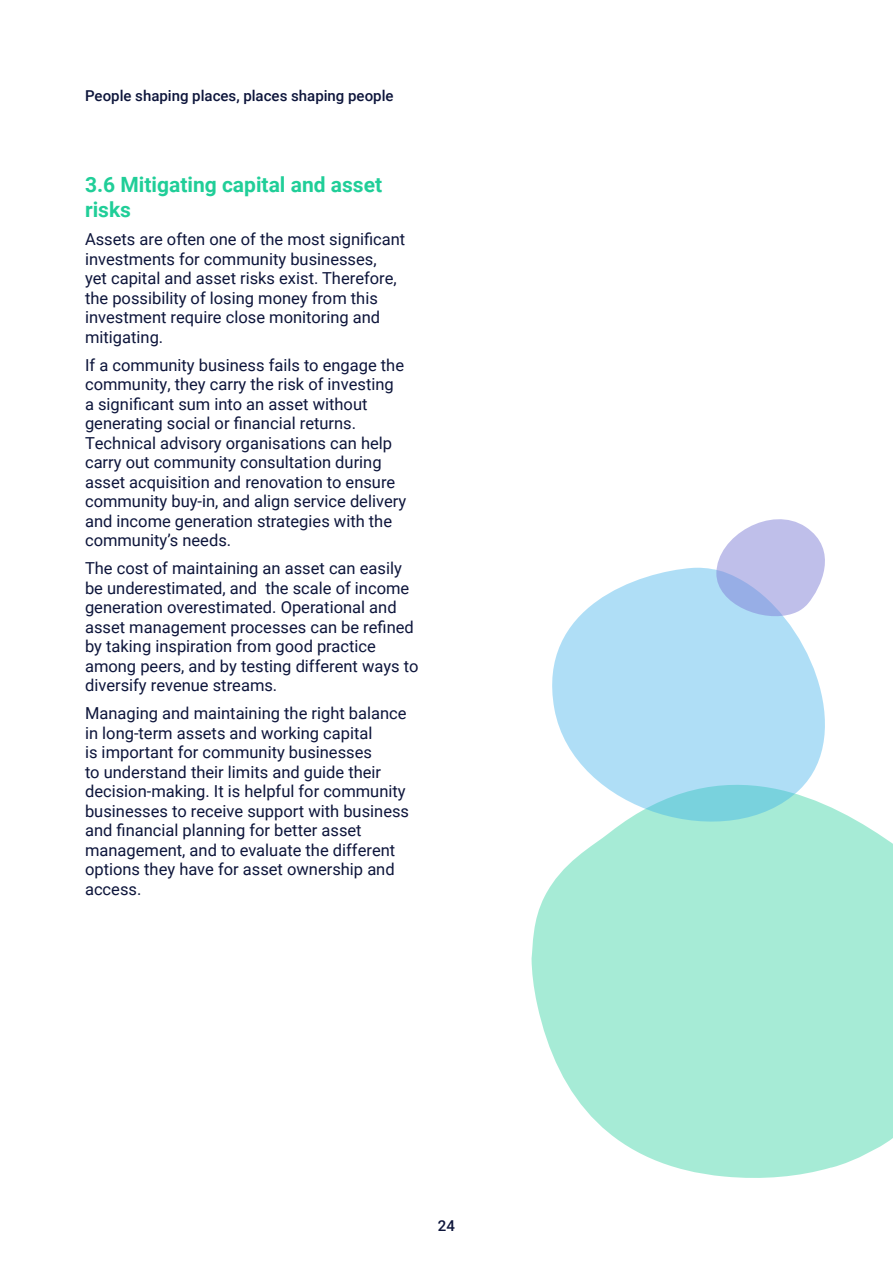
<style>
.page{position:relative;width:893px;height:1263px;background:#fff}
.page>*{position:absolute;margin:0;border:0;box-sizing:border-box;transform-origin:0 0}
.SECTION_TITLE_GREEN{font:700 21px/25.2px "Roboto";color:#20ce98}
.Body_Copy{font:16.5px/19.5px "Roboto";color:#0d153b}
.t1{font:500 15px "Roboto";color:#0d153b}
</style>
<div class="page">
<svg style="left:531px;top:820px;width:362px;height:358px;background:#b0edda"></svg>
<svg style="left:536px;top:567px;width:320px;height:290px;fill:#afdef6"></svg>
<svg style="left:716px;top:519px;width:124px;height:104px"></svg>
<p class="t1" style="left:85px;top:85px;width:310px">People shaping places, places shaping people</p>
<p class="SECTION_TITLE_GREEN" style="left:85px;top:171px;width:299px">3.6 Mitigating capital and asset risks</p>
<p class="Body_Copy" style="left:85px;top:229px;width:322px">Assets are often one of the most significant investments for community businesses,<br>yet capital and asset risks exist. Therefore, the possibility of losing money from this investment require close monitoring and mitigating.</p>
<p class="Body_Copy" style="left:85px;top:355px;width:323px">If a community business fails to engage the community, they carry the risk of investing a significant sum into an asset without generating social or financial returns.<br>Technical advisory organisations can help carry out community consultation during asset acquisition and renovation to ensure community buy-in, and align service delivery and income generation strategies with the community’s needs.</p>
<p class="Body_Copy" style="left:85px;top:558px;width:335px">The cost of maintaining an asset can easily be underestimated, and the scale of income generation overestimated. Operational and asset management processes can be refined by taking inspiration from good practice among peers, and by testing different ways to diversify revenue streams.</p>
<p class="Body_Copy" style="left:85px;top:703px;width:326px">Managing and maintaining the right balance in long-term assets and working capital<br>is important for community businesses<br>to understand their limits and guide their decision-making. It is helpful for community businesses to receive support with business and financial planning for better asset management, and to evaluate the different options they have for asset ownership and access.</p>
<p class="t1" style="left:438px;top:1215px;width:19px">24</p>
</div>
